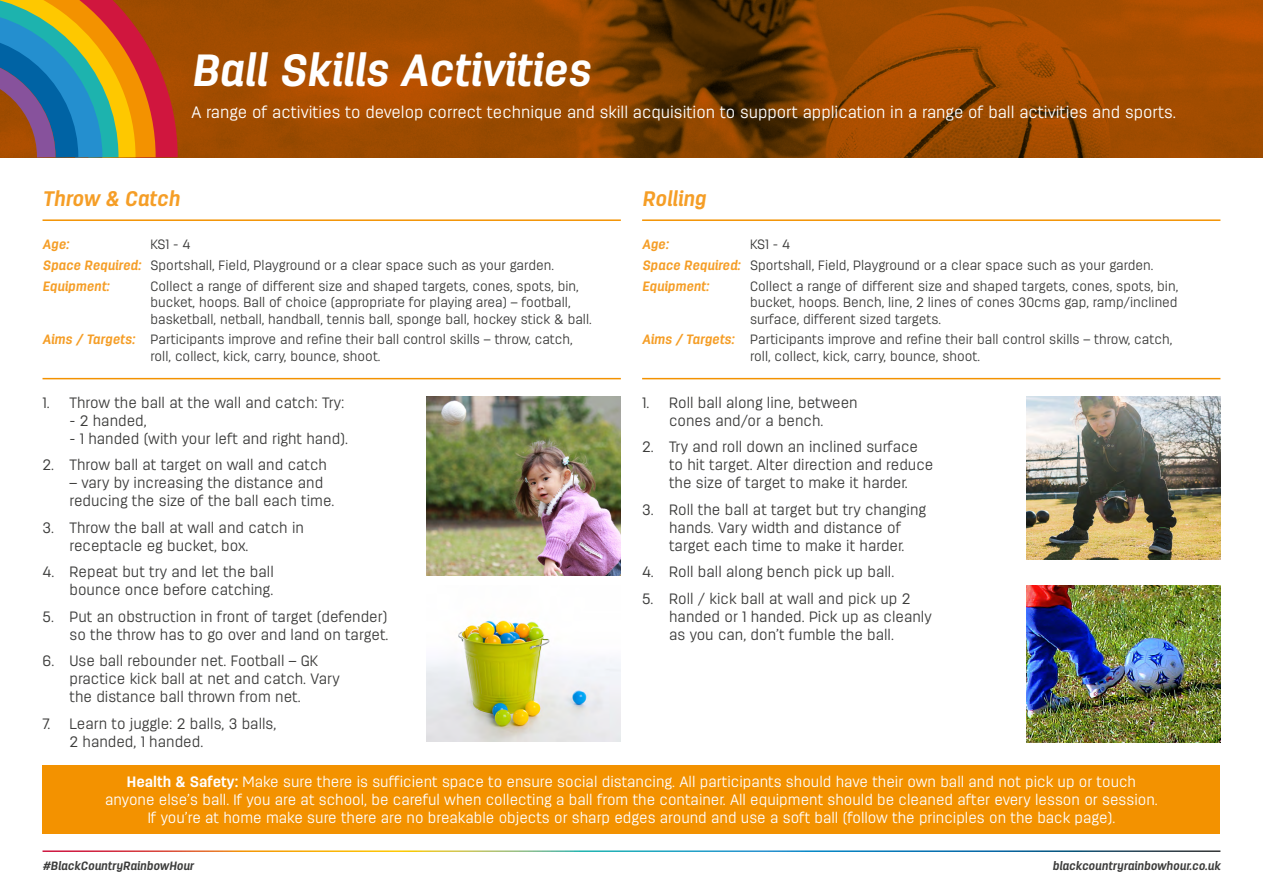
<style>
.page{position:relative;width:1263px;height:893px;background:#fff}
.page>*{position:absolute;margin:0;border:0;box-sizing:border-box;transform-origin:0 0}
.t1{font:italic 700 45px "Antartida Essential";color:#fff}
.t2{font:italic 700 21px "Antartida Essential";color:#f59e27}
.t3{font:300 16.5px "Antartida Essential";color:#fff}
.t4{font:300 15px/18px "Antartida Essential";color:#3c3c3b}
.t5{font:300 15px/18px "Antartida Essential";color:#fff;text-align:center}
.t6{font:300 13.5px/16.5px "Antartida Essential";color:#3c3c3b}
.t7{font:italic 700 13.5px "Antartida Essential";color:#f59e27}
.t8{font:italic 700 12px "Antartida Essential";color:#3c3c3b}
.s1{font-weight:700;font-style:italic;color:#f59e27}
.s2{font-weight:700}
</style>
<div class="page">
<img style="left:198px;top:0;width:1065px;height:157px">
<div style="left:43px;top:765px;width:1177px;height:68px;background:#f39200"></div>
<img style="left:426px;top:396px;width:195px;height:179px">
<img style="left:1026px;top:396px;width:194px;height:164px">
<img style="left:426px;top:620px;width:195px;height:121px">
<img style="left:1026px;top:586px;width:194px;height:156px">
<hr style="left:43px;top:219px;width:578px;height:2px;background:#f39200">
<hr style="left:43px;top:378px;width:578px;height:1px;background:#f39200">
<hr style="left:642px;top:219px;width:578px;height:2px;background:#f39200">
<hr style="left:642px;top:378px;width:578px;height:1px;background:#f39200">
<svg style="left:0;top:0;width:198px;height:158px;background:#8d704c"></svg>
<h1 class="t1" style="left:191px;top:45px;width:401px">Ball Skills Activities</h1>
<p class="t3" style="left:191px;top:103px;width:986px">A range of activities to develop correct technique and skill acquisition to support application in a range of ball activities and sports.</p>
<h2 class="t2" style="left:43px;top:187px;width:139px">Throw &amp; Catch</h2>
<h2 class="t2" style="left:642px;top:187px;width:65px">Rolling</h2>
<p class="t6" style="left:43px;top:234px;width:513px;line-height:20.7px;text-indent:108px">KS1 - 4<br><span class="s1">Space Required:</span> Sportshall, Field, Playground or a clear space such as your garden.<br><span class="s1">Equipment:</span></p>
<p class="t7" style="left:43px;top:237px;width:28px">Age:</p>
<p class="t6" style="left:151px;top:277px;width:443px">Collect a range of different size and shaped targets, cones, spots, bin, bucket, hoops. Ball of choice (appropriate for playing area) – football, basketball, netball, handball, tennis ball, sponge ball, hockey stick &amp; ball.</p>
<p class="t6" style="left:151px;top:331px;width:424px;text-indent:-108px"><span class="s1">Aims / Targets:</span> Participants improve and refine their ball control skills – throw, catch, roll, collect, kick, carry, bounce, shoot.</p>
<p class="t6" style="left:642px;top:234px;width:513px;line-height:20.7px;text-indent:108px">KS1 - 4<br><span class="s1">Space Required:</span> Sportshall, Field, Playground or a clear space such as your garden.<br><span class="s1">Equipment:</span></p>
<p class="t7" style="left:642px;top:237px;width:28px">Age:</p>
<p class="t6" style="left:750px;top:277px;width:430px;text-align:justify">Collect a range of different size and shaped targets, cones, spots, bin, bucket, hoops. Bench, line, 2 lines of cones 30cms gap, ramp/inclined surface, different sized targets.</p>
<p class="t6" style="left:750px;top:331px;width:424px;text-indent:-108px"><span class="s1">Aims / Targets:</span> Participants improve and refine their ball control skills – throw, catch, roll, collect, kick, carry, bounce, shoot.</p>
<p class="t4" style="left:43px;top:393px;width:304px">1. Throw the ball at the wall and catch: Try:</p>
<p class="t4" style="left:70px;top:411px;width:79px">- 2 handed,</p>
<p class="t4" style="left:70px;top:429px;width:280px">- 1 handed (with your left and right hand).</p>
<p class="t4" style="left:43px;top:456px;width:286px">2. Throw ball at target on wall and catch</p>
<p class="t4" style="left:70px;top:474px;width:266px">– vary by increasing the distance and reducing the size of the ball each time.</p>
<p class="t4" style="left:70px;top:518px;width:236px;text-indent:-27px">3. Throw the ball at wall and catch in receptacle eg bucket, box.</p>
<p class="t4" style="left:43px;top:563px;width:233px;text-align:right">4. Repeat but try and let the ball bounce once before catching.</p>
<p class="t4" style="left:43px;top:607px;width:347px;text-align:right">5. Put an obstruction in front of target (defender) so the throw has to go over and land on target.</p>
<p class="t4" style="left:70px;top:652px;width:272px;text-indent:-27px">6. Use ball rebounder net. Football – GK practice kick ball at net and catch. Vary the distance ball thrown from net.</p>
<p class="t4" style="left:70px;top:714px;width:208px;text-indent:-27px">7. Learn to juggle: 2 balls, 3 balls,<br>2 handed, 1 handed.</p>
<p class="t5" style="left:105px;top:772px;width:1054px"><span class="s2">Health &amp; Safety:</span> Make sure there is sufficient space to ensure social distancing. All participants should have their own ball and not pick up or touch anyone else’s ball. If you are at school, be careful when collecting a ball from the container. All equipment should be cleaned after every lesson or session.<br>If you’re at home make sure there are no breakable objects or sharp edges around and use a soft ball (follow the principles on the back page).</p>
<p class="t4" style="left:642px;top:393px;width:217px;text-align:center">1. Roll ball along line, between cones and/or a bench.</p>
<p class="t4" style="left:669px;top:438px;width:266px;text-indent:-27px">2. Try and roll down an inclined surface to hit target. Alter direction and reduce the size of target to make it harder.</p>
<p class="t4" style="left:642px;top:500px;width:286px;text-align:center">3. Roll the ball at target but try changing hands. Vary width and distance of<br>target each time to make it harder.</p>
<p class="t4" style="left:642px;top:563px;width:254px">4. Roll ball along bench pick up ball.</p>
<p class="t4" style="left:669px;top:589px;width:264px;text-indent:-27px">5. Roll / kick ball at wall and pick up 2 handed or 1 handed. Pick up as cleanly as you can, don’t fumble the ball.</p>
<p class="t8" style="left:43px;top:859px;width:153px">#BlackCountryRainbowHour</p>
<p class="t8" style="left:1052px;top:859px;width:169px">blackcountryrainbowhour.co.uk</p>
</div>
